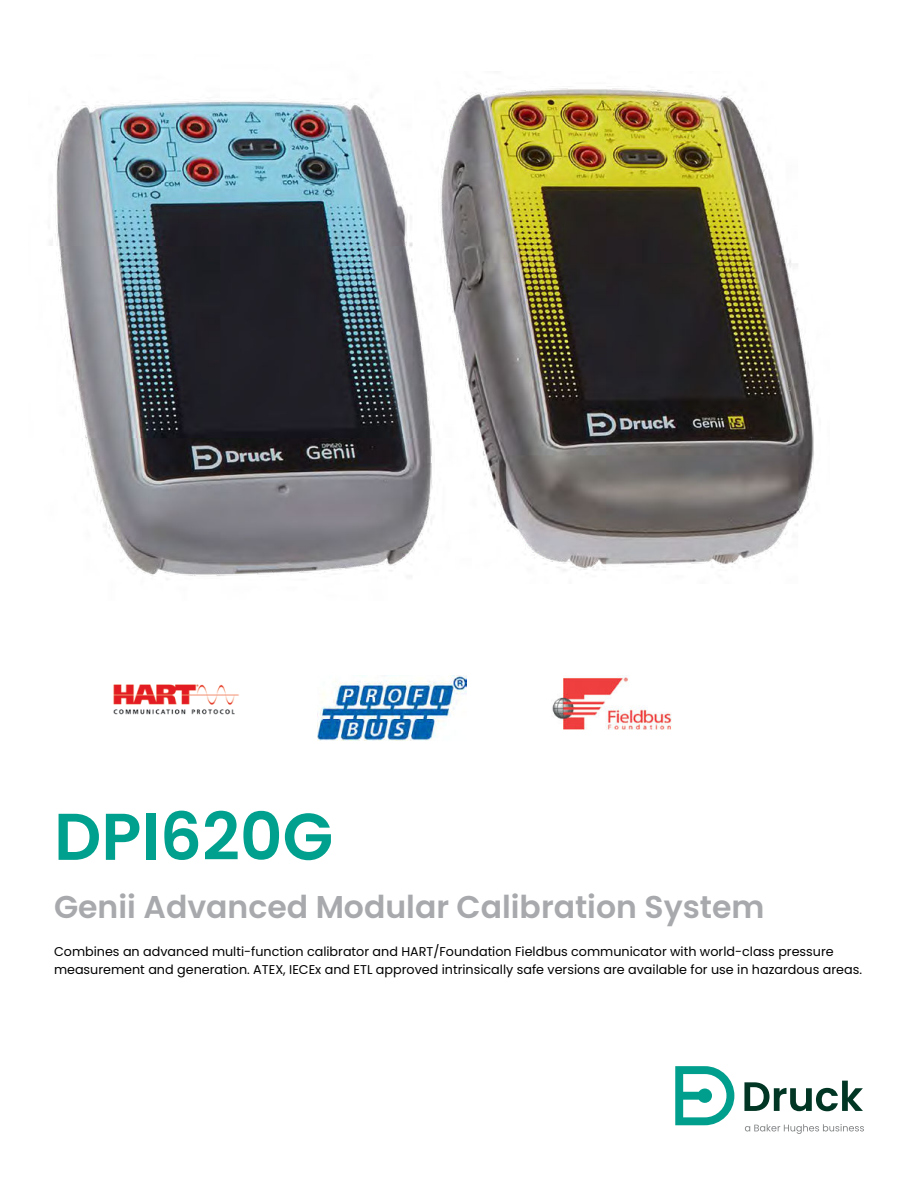
<style>
.page{position:relative;width:918px;height:1188px;background:#fff}
.page>*{position:absolute;margin:0;border:0;box-sizing:border-box;transform-origin:0 0}
.t1{font:600 66px "Poppins";color:#00a08e}
.t2{font:600 31.5px "Poppins";color:#a7a9ac}
.t3{font:12.75px/18px "Poppins";color:#000}
</style>
<div class="page">
<img style="left:113px;top:684px;width:126px;height:31px">
<img style="left:552px;top:676px;width:120px;height:54px">
<img style="left:318px;top:676px;width:149px;height:65px">
<img style="left:51px;top:101px;width:363px;height:475px">
<img style="left:414px;top:88px;width:400px;height:483px">
<svg style="left:675px;top:1066px;width:59px;height:59px"></svg>
<svg style="left:744px;top:1081px;width:119px;height:30px"></svg>
<svg style="left:745px;top:1124px;width:119px;height:10px"></svg>
<h1 class="t1" style="left:54px;top:797px;width:281px">DPI620G</h1>
<h2 class="t2" style="left:54px;top:888px;width:712px">Genii Advanced Modular Calibration System</h2>
<p class="t3" style="left:54px;top:943px;width:810px">Combines an advanced multi-function calibrator and HART/Foundation Fieldbus communicator with world-class pressure measurement and generation. ATEX, IECEx and ETL approved intrinsically safe versions are available for use in hazardous areas.</p>
</div>
